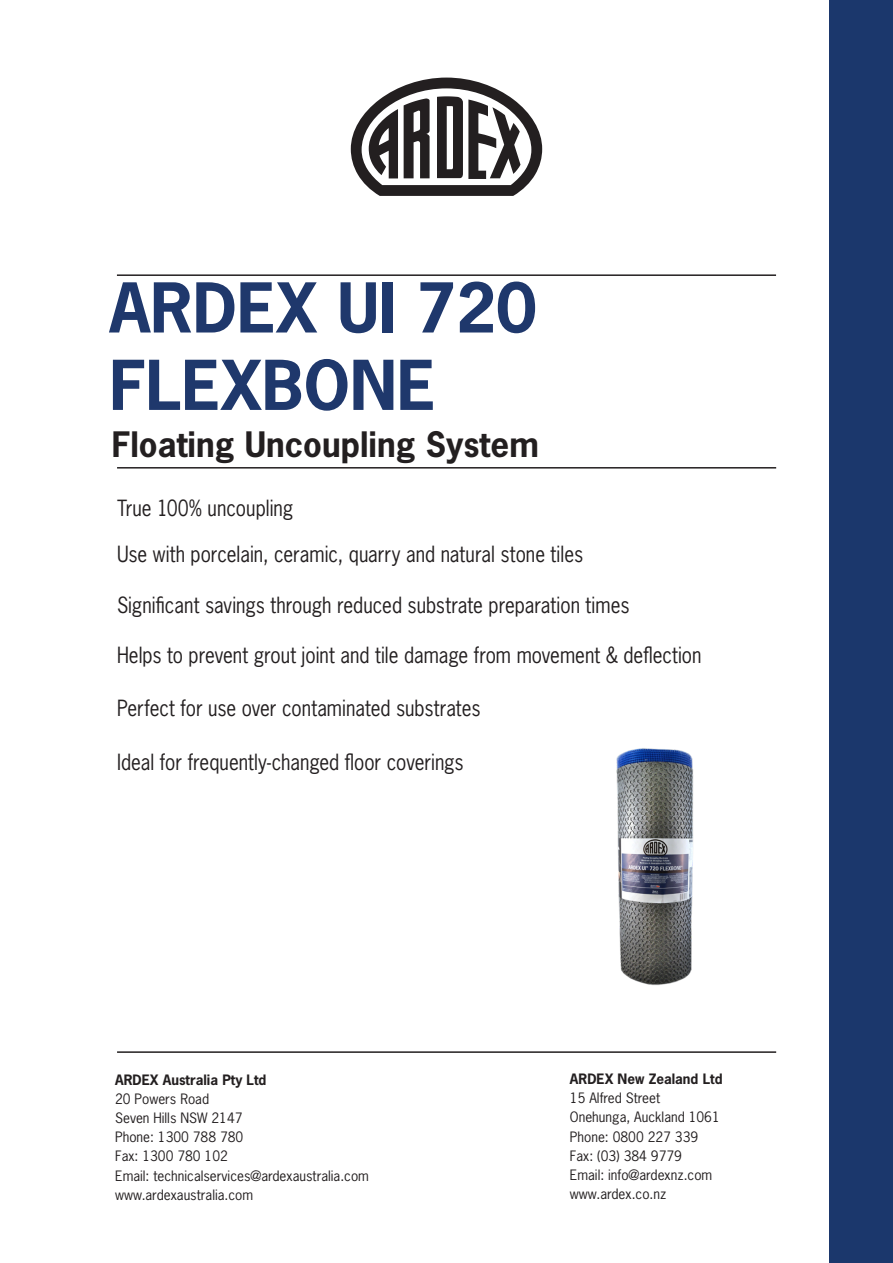
<style>
.page{position:relative;width:893px;height:1263px;background:#fff}
.page>*{position:absolute;margin:0;border:0;box-sizing:border-box;transform-origin:0 0}
.Paragraph_Style_2{font:700 64.5px/77.4px "News Gothic Std";color:#1f386c}
.Paragraph_Style_1{font:700 33px "News Gothic Std";color:#231f20}
.Paragraph_Style_1-2{font:21px "News Gothic Std";color:#231f20;scale:.91 1}
.Paragraph_Style_5{font:13.5px "News Gothic Std";color:#231f20}
.Paragraph_Style_5-2{font:700 13.5px "News Gothic Std";color:#231f20}
.Paragraph_Style_1-3{font:13.5px "News Gothic Std";color:#231f20}
</style>
<div class="page">
<div style="left:829px;top:0;width:64px;height:1263px;background:#1b376c"></div>
<svg style="left:351px;top:78px;width:191px;height:118px"></svg>
<hr style="left:117px;top:274px;width:659px;height:2px;background:#231f20">
<hr style="left:117px;top:467px;width:659px;height:1px;background:#231f20">
<hr style="left:117px;top:1051px;width:659px;height:2px;background:#231f20">
<img style="left:616px;top:748px;width:78px;height:237px">
<p class="Paragraph_Style_2" style="left:109px;top:268px;width:429px">ARDEX UI 720<br>FLEXBONE</p>
<p class="Paragraph_Style_1" style="left:112px;top:423px;width:428px">Floating Uncoupling System</p>
<p class="Paragraph_Style_1-2" style="left:117px;top:495px;width:195px">True 100% uncoupling</p>
<p class="Paragraph_Style_1-2" style="left:117px;top:541px;width:514px">Use with porcelain, ceramic, quarry and natural stone tiles</p>
<p class="Paragraph_Style_1-2" style="left:117px;top:591px;width:565px">Significant savings through reduced substrate preparation times</p>
<p class="Paragraph_Style_1-2" style="left:117px;top:642px;width:644px">Helps to prevent grout joint and tile damage from movement &amp; deflection</p>
<p class="Paragraph_Style_1-2" style="left:117px;top:694px;width:401px">Perfect for use over contaminated substrates</p>
<p class="Paragraph_Style_1-2" style="left:117px;top:748px;width:382px">Ideal for frequently-changed floor coverings</p>
<p class="Paragraph_Style_5-2" style="left:115px;top:1070px;width:153px">ARDEX Australia Pty Ltd</p>
<p class="Paragraph_Style_5" style="left:115px;top:1090px;width:96px">20 Powers Road</p>
<p class="Paragraph_Style_5" style="left:115px;top:1109px;width:129px">Seven Hills NSW 2147</p>
<p class="Paragraph_Style_5" style="left:115px;top:1128px;width:130px">Phone: 1300 788 780</p>
<p class="Paragraph_Style_5" style="left:115px;top:1147px;width:114px">Fax: 1300 780 102</p>
<p class="Paragraph_Style_5" style="left:115px;top:1167px;width:255px">Email: technicalservices@ardexaustralia.com</p>
<p class="Paragraph_Style_1-3" style="left:115px;top:1186px;width:140px">www.ardexaustralia.com</p>
<p class="Paragraph_Style_5-2" style="left:570px;top:1070px;width:154px">ARDEX New Zealand Ltd</p>
<p class="Paragraph_Style_5" style="left:570px;top:1089px;width:92px">15 Alfred Street</p>
<p class="Paragraph_Style_5" style="left:570px;top:1108px;width:151px">Onehunga, Auckland 1061</p>
<p class="Paragraph_Style_5" style="left:570px;top:1128px;width:130px">Phone: 0800 227 339</p>
<p class="Paragraph_Style_5" style="left:570px;top:1147px;width:114px">Fax: (03) 384 9779</p>
<p class="Paragraph_Style_5" style="left:570px;top:1166px;width:144px">Email: info@ardexnz.com</p>
<p class="Paragraph_Style_1-3" style="left:570px;top:1185px;width:98px">www.ardex.co.nz</p>
</div>
